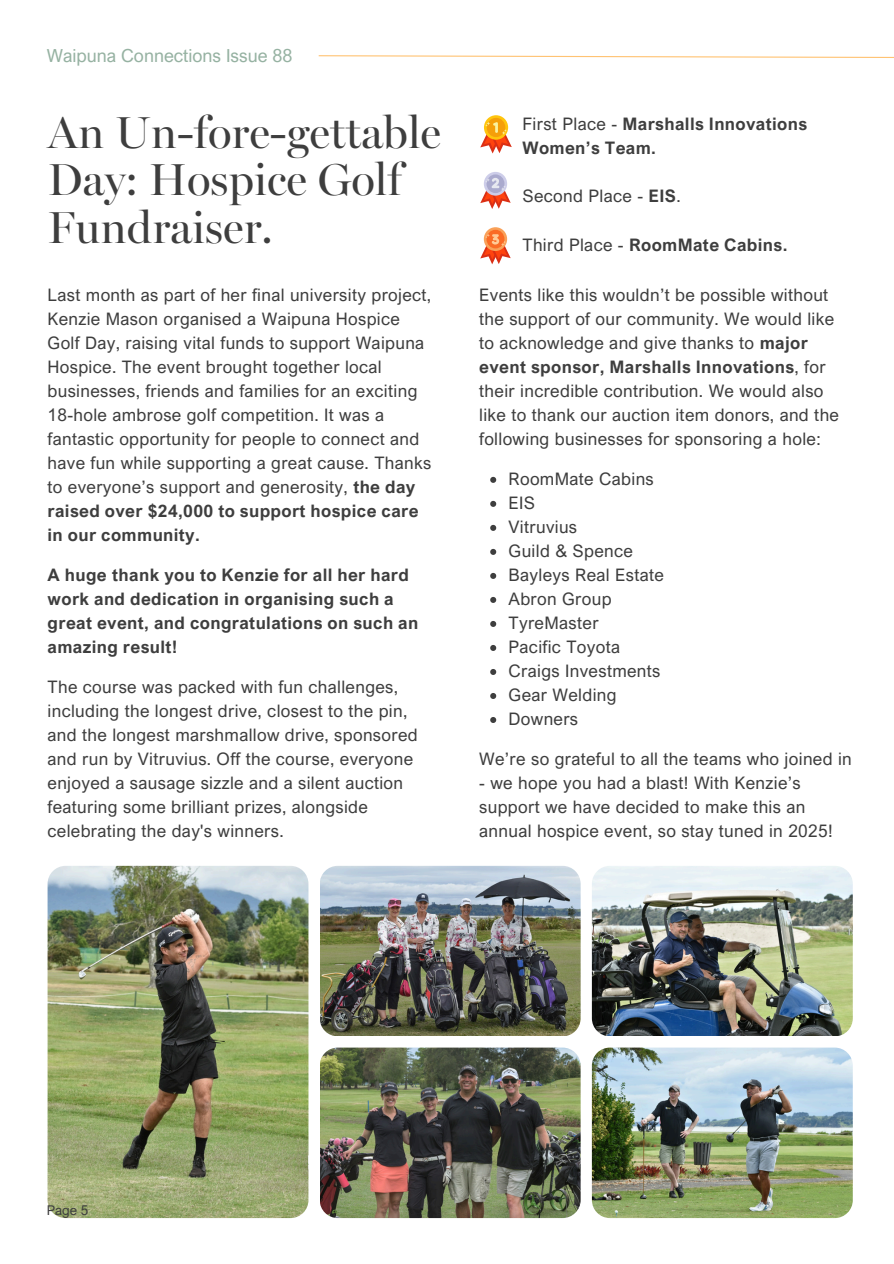
<style>
.page{position:relative;width:894px;height:1264px;background:#fff}
.page>*{position:absolute;margin:0;border:0;box-sizing:border-box;transform-origin:0 0}
.t1{font:45px/47.5px "Miller Banner";color:#3e3e3e}
.t2{font:18px "Arial Nova";color:#96b2a2}
.t3{font:17.25px/24px "Arial Nova";letter-spacing:.02em;color:#3e3e3e}
.t4{font:700 17.25px/24px "Arial Nova";letter-spacing:.02em;color:#3e3e3e}
.t5{font:13.5px "Arial Nova";color:#3e3e3e}
.s1{font-weight:400}
.s2{font-weight:700}
</style>
<div class="page">
<img style="left:48px;top:865px;width:260px;height:352px;border-radius:18px">
<img style="left:591px;top:865px;width:261px;height:170px;border-radius:18px">
<img style="left:591px;top:1047px;width:261px;height:170px;border-radius:18px">
<img style="left:320px;top:865px;width:260px;height:170px;border-radius:18px">
<img style="left:320px;top:1047px;width:260px;height:170px;border-radius:18px">
<svg style="left:318px;top:55px;width:575px;height:3px"></svg>
<svg style="left:484px;top:115px;width:24px;height:25px"></svg>
<div style="left:486px;top:118px;width:19px;height:19px;background:#f59f0a;border-radius:50%"></div>
<svg style="left:480px;top:122px;width:31px;height:31px"></svg>
<div style="left:483px;top:172px;width:24px;height:24px;background:#cdcde9;border-radius:50%"></div>
<div style="left:486px;top:174px;width:18px;height:19px;background:#aaaace;border-radius:50%"></div>
<svg style="left:480px;top:178px;width:30px;height:31px"></svg>
<svg style="left:490px;top:477px;width:6px;height:6px"></svg>
<svg style="left:490px;top:501px;width:6px;height:6px"></svg>
<svg style="left:490px;top:525px;width:6px;height:6px"></svg>
<svg style="left:490px;top:549px;width:6px;height:6px"></svg>
<svg style="left:490px;top:573px;width:6px;height:6px"></svg>
<svg style="left:490px;top:597px;width:6px;height:6px"></svg>
<svg style="left:490px;top:621px;width:6px;height:6px"></svg>
<svg style="left:490px;top:645px;width:6px;height:6px"></svg>
<svg style="left:490px;top:669px;width:6px;height:6px"></svg>
<svg style="left:490px;top:693px;width:6px;height:6px"></svg>
<svg style="left:490px;top:717px;width:6px;height:6px"></svg>
<svg style="left:483px;top:227px;width:24px;height:24px"></svg>
<div style="left:486px;top:230px;width:18px;height:18px;background:#fa6b25;border-radius:50%"></div>
<svg style="left:480px;top:234px;width:30px;height:30px"></svg>
<p class="t2" style="left:47px;top:45px;width:247px">Waipuna Connections Issue 88</p>
<p class="t1" style="left:48px;top:109px;width:395px">An Un-fore-gettable<br>Day: Hospice Golf<br>Fundraiser.</p>
<p class="t4" style="left:522px;top:112px;width:286px"><span class="s1">First Place -</span> Marshalls Innovations<br>Women’s Team.</p>
<p class="t3" style="left:522px;top:184px;width:160px">Second Place - <span class="s2">EIS</span>.</p>
<p class="t4" style="left:522px;top:232px;width:266px"><span class="s1">Third Place -</span> RoomMate Cabins.</p>
<h1 class="t3" style="left:48px;top:282px;width:385px">Last month as part of her final university project, Kenzie Mason organised a Waipuna Hospice Golf Day, raising vital funds to support Waipuna Hospice. The event brought together local businesses, friends and families for an exciting 18-hole ambrose golf competition. It was a fantastic opportunity for people to connect and have fun while supporting a great cause. Thanks to everyone’s support and generosity, <span class="s2">the day raised over $24,000 to support hospice care in our community.</span></h1>
<p class="t4" style="left:48px;top:562px;width:372px">A huge thank you to Kenzie for all her hard work and dedication in organising such a great event, and congratulations on such an amazing result!</p>
<p class="t3" style="left:48px;top:674px;width:371px">The course was packed with fun challenges, including the longest drive, closest to the pin, and the longest marshmallow drive, sponsored and run by Vitruvius. Off the course, everyone enjoyed a sausage sizzle and a silent auction featuring some brilliant prizes, alongside celebrating the day's winners.</p>
<p class="t3" style="left:479px;top:282px;width:361px">Events like this wouldn’t be possible without the support of our community. We would like to acknowledge and give thanks to <span class="s2">major event sponsor, Marshalls Innovations</span>, for their incredible contribution. We would also like to thank our auction item donors, and the following businesses for sponsoring a hole:</p>
<h3 class="t3" style="left:508px;top:466px;width:147px">RoomMate Cabins</h3>
<h3 class="t3" style="left:508px;top:490px;width:28px">EIS</h3>
<h3 class="t3" style="left:508px;top:514px;width:70px">Vitruvius</h3>
<h3 class="t3" style="left:508px;top:538px;width:126px">Guild &amp; Spence</h3>
<h2 class="t3" style="left:508px;top:562px;width:157px">Bayleys Real Estate</h2>
<h3 class="t3" style="left:508px;top:586px;width:105px">Abron Group</h3>
<h3 class="t3" style="left:508px;top:610px;width:91px">TyreMaster</h3>
<p class="t3" style="left:508px;top:634px;width:113px">Pacific Toyota</p>
<p class="t3" style="left:508px;top:658px;width:153px">Craigs Investments</p>
<p class="t3" style="left:508px;top:682px;width:109px">Gear Welding</p>
<p class="t3" style="left:508px;top:706px;width:71px">Downers</p>
<p class="t3" style="left:479px;top:746px;width:374px">We’re so grateful to all the teams who joined in</p>
<p class="t3" style="left:479px;top:770px;width:355px">- we hope you had a blast! With Kenzie’s support we have decided to make this an annual hospice event, so stay tuned in 2025!</p>
<h3 class="t5" style="left:47px;top:1201px;width:43px">Page 5</h3>
</div>
